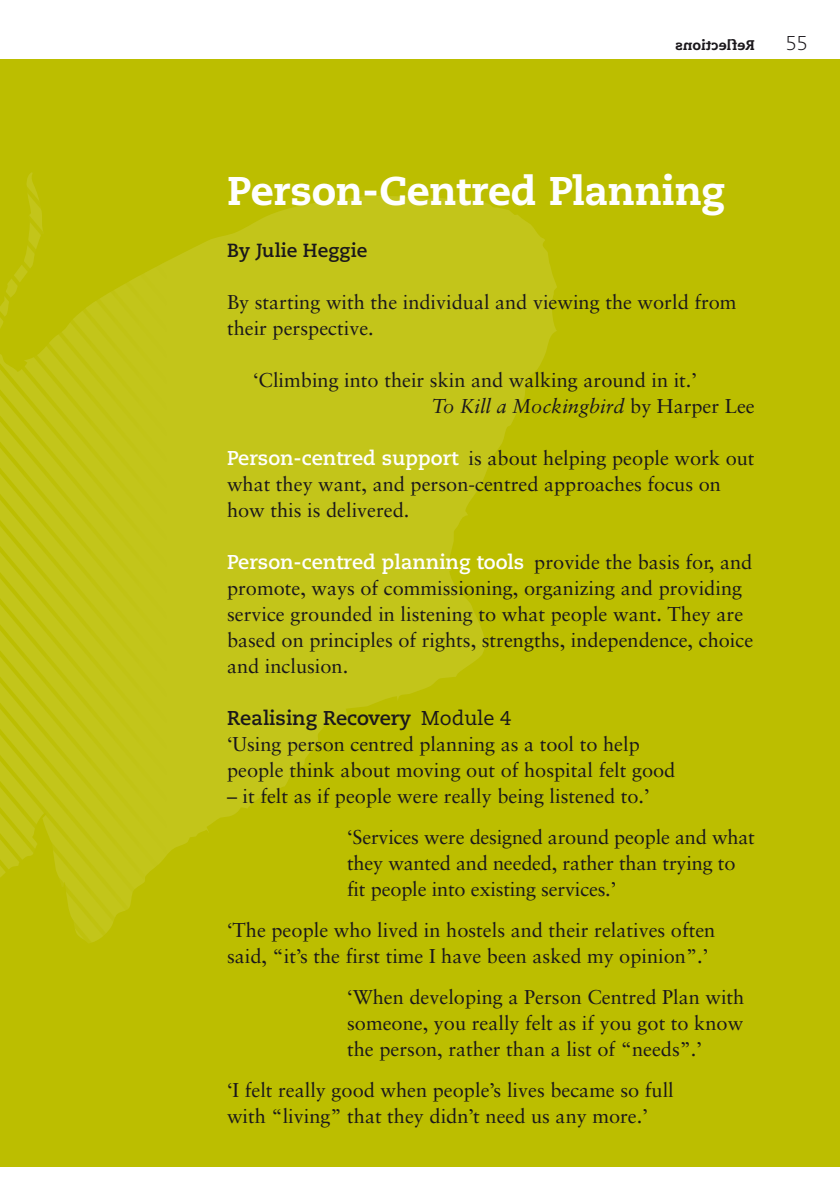
<style>
.page{position:relative;width:840px;height:1191px;background:#fff}
.page>*{position:absolute;margin:0;border:0;box-sizing:border-box;transform-origin:0 0}
.t1{font:800 40px "Caecilia LT";letter-spacing:-.01em;color:#fff}
.t2{font:20px/26px "Sabon LT";color:#1a171b}
.t3{font:700 20px "Caecilia LT";color:#fff}
.t4{font:700 20px "Caecilia LT";color:#1a171b}
.t5{font:300 20px "Caecilia LT";color:#1a171b}
.t6{font:700 19px "Caecilia LT";letter-spacing:.005em;color:#1a171b}
.s1{font-style:italic}
.s2{font-family:"Caecilia LT";font-weight:700;color:#fff}
.s3{font-family:"Sabon LT";font-weight:400;color:#1a171b}
.s4{font-weight:400}
</style>
<div class="page">
<div style="left:0;top:59px;width:839px;height:1108px;background:#bcbe00"></div>
<svg style="left:167px;top:196px;width:390px;height:658px;fill:#c3c51a"></svg>
<svg style="left:0;top:172px;width:167px;height:771px"></svg>
<p class="t5" style="left:785px;top:32px;width:24px">55</p>
<h1 class="t1" style="left:227px;top:166px;width:499px">Person-Centred Planning</h1>
<p class="t6" style="left:227px;top:239px;width:142px">By Julie Heggie</p>
<p class="t2" style="left:227px;top:289px;width:511px">By starting with the individual and viewing the world from their perspective.</p>
<p class="t2" style="left:431px;top:367px;width:324px;text-indent:-178px">‘Climbing into their skin and walking around in it.’<br><span class="s1">To Kill a Mockingbird</span> by Harper Lee</p>
<p class="t2" style="left:227px;top:445px;width:529px"><span class="s2">Person-centred support</span> is about helping people work out what they want, and person-centred approaches focus on how this is delivered.</p>
<p class="t3" style="left:227px;top:550px;width:526px">Person-centred planning tools <span class="s3">provide the basis for, and</span></p>
<p class="t2" style="left:227px;top:575px;width:527px">promote, ways of commissioning, organizing and providing service grounded in listening to what people want. They are based on principles of rights, strengths, independence, choice and inclusion.</p>
<p class="t4" style="left:227px;top:706px;width:286px">Realising Recovery <span class="s4">Module 4</span></p>
<p class="t2" style="left:227px;top:731px;width:449px">‘Using person centred planning as a tool to help people think about moving out of hospital felt good</p>
<p class="t2" style="left:347px;top:775px;width:409px;line-height:41px;text-indent:-120px">– it felt as if people were really being listened to.’<br>‘Services were designed around people and what</p>
<p class="t2" style="left:347px;top:850px;width:389px">they wanted and needed, rather than trying to fit people into existing services.’</p>
<p class="t2" style="left:227px;top:917px;width:489px">‘The people who lived in hostels and their relatives often said, “it’s the first time I have been asked my opinion”.’</p>
<p class="t2" style="left:347px;top:984px;width:398px;text-align:justify">‘When developing a Person Centred Plan with someone, you really felt as if you got to know the person, rather than a list of “needs”.’</p>
<p class="t2" style="left:227px;top:1077px;width:448px">‘I felt really good when people’s lives became so full with “living” that they didn’t need us any more.’</p>
</div>
